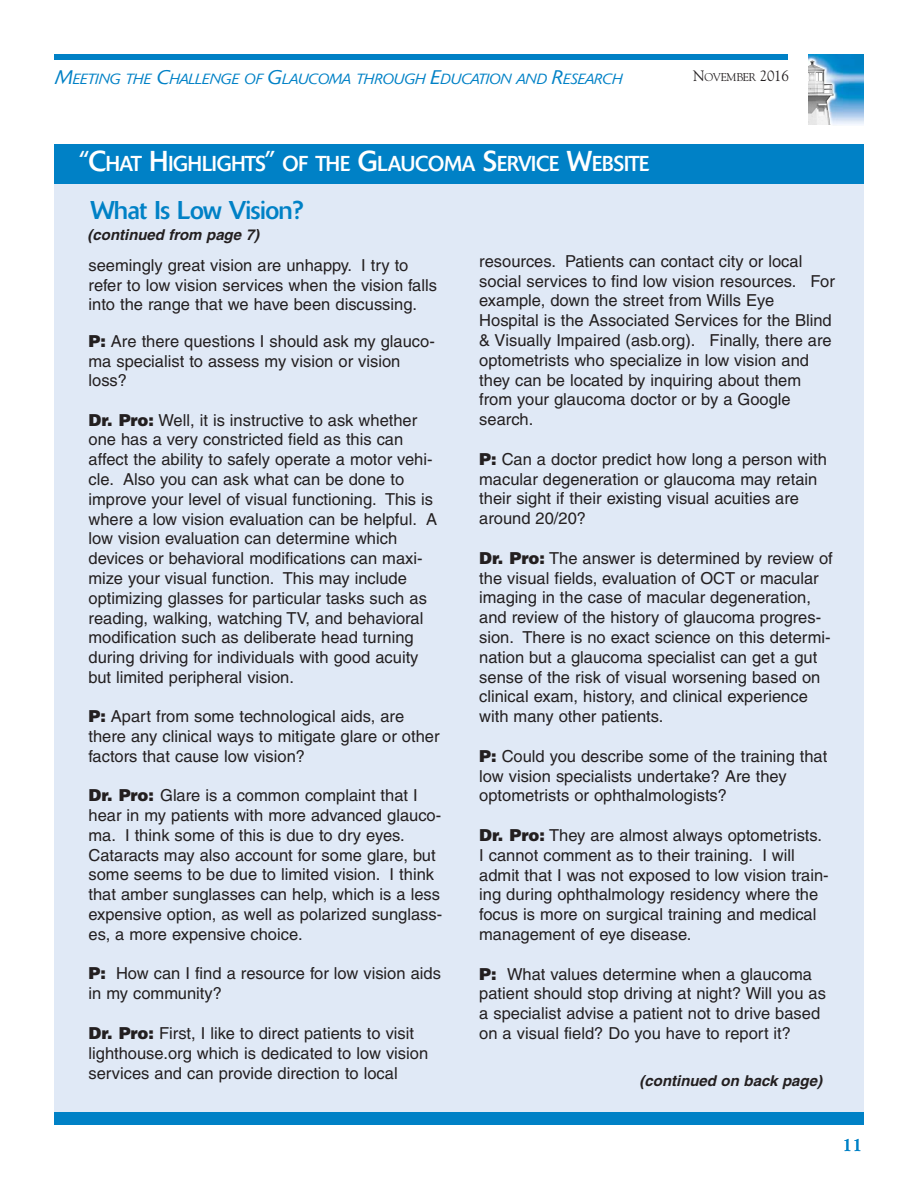
<style>
.page{position:relative;width:918px;height:1188px;background:#fff}
.page>*{position:absolute;margin:0;border:0;box-sizing:border-box;transform-origin:0 0}
.t1{font:25.5px "Delta";letter-spacing:-.025em;color:#0081c6}
.t2{font:21.3px "Delta";letter-spacing:-.01em;color:#fff;scale:.93 1}
.t3{font:700 18px "Goudy";color:#0081c6}
.t4{font:16.5px/19.8px "Helvetica";color:#231f20}
.t5{font:italic 700 15px "Helvetica";color:#231f20}
.t6{font:italic 300 14.7px "Delta";letter-spacing:-.01em;color:#0081c6}
.t7{font:11.25px "Goudy";letter-spacing:-.025em;color:#231f20}
.s1{font-size:19.5px}
.s2{font-size:15px}
.s3{font-size:28.5px}
.s4{font-weight:900}
</style>
<div class="page">
<div style="left:54px;top:54px;width:734px;height:6px;background:#0081c6"></div>
<img style="left:809px;top:54px;width:55px;height:71px">
<img style="left:809px;top:60px;width:26px;height:65px">
<div style="left:54px;top:1112px;width:810px;height:13px;background:#0081c6"></div>
<div style="left:54px;top:144px;width:810px;height:967px;background:#e0e9f6"></div>
<div style="left:54px;top:144px;width:810px;height:39px;background:#0081c6"></div>
<p class="t6" style="left:56px;top:74px;width:568px"><span class="s1">M</span>EETING THE <span class="s1">C</span>HALLENGE OF <span class="s1">G</span>LAUCOMA THROUGH <span class="s1">E</span>DUCATION AND <span class="s1">R</span>ESEARCH</p>
<p class="t7" style="left:693px;top:73px;width:97px"><span class="s2">N</span>OVEMBER <span class="s2">2016</span></p>
<p class="t2" style="left:79px;top:156px;width:615px"><span class="s3">“C</span>HAT <span class="s3">H</span>IGHLIGHTS<span class="s3">”</span> OF THE <span class="s3">G</span>LAUCOMA <span class="s3">S</span>ERVICE <span class="s3">W</span>EBSITE</p>
<h1 class="t1" style="left:91px;top:201px;width:214px">What Is Low Vision?</h1>
<p class="t5" style="left:88px;top:229px;width:176px">(continued from page 7)</p>
<p class="t4" style="left:89px;top:257px;width:350px">seemingly great vision are unhappy. I try to refer to low vision services when the vision falls into the range that we have been discussing.</p>
<p class="t4" style="left:89px;top:333px;width:348px"><span class="s4">P:</span> Are there questions I should ask my glauco&shy;ma specialist to assess my vision or vision loss?</p>
<p class="t4" style="left:89px;top:412px;width:350px"><span class="s4">Dr. Pro:</span> Well, it is instructive to ask whether one has a very constricted field as this can affect the ability to safely operate a motor vehi&shy;cle. Also you can ask what can be done to improve your level of visual functioning. This is where a low vision evaluation can be helpful. A low vision evaluation can determine which devices or behavioral modifications can maxi&shy;mize your visual function. This may include optimizing glasses for particular tasks such as reading, walking, watching TV, and behavioral modification such as deliberate head turning during driving for individuals with good acuity but limited peripheral vision.</p>
<p class="t4" style="left:89px;top:708px;width:353px"><span class="s4">P:</span> Apart from some technological aids, are there any clinical ways to mitigate glare or other factors that cause low vision?</p>
<p class="t4" style="left:89px;top:787px;width:355px"><span class="s4">Dr. Pro:</span> Glare is a common complaint that I hear in my patients with more advanced glauco&shy;ma. I think some of this is due to dry eyes.<br>Cataracts may also account for some glare, but some seems to be due to limited vision. I think that amber sunglasses can help, which is a less expensive option, as well as polarized sunglass&shy;es, a more expensive choice.</p>
<p class="t4" style="left:89px;top:965px;width:354px"><span class="s4">P:</span> How can I find a resource for low vision aids in my community?</p>
<p class="t4" style="left:89px;top:1025px;width:341px"><span class="s4">Dr. Pro:</span> First, I like to direct patients to visit lighthouse.org which is dedicated to low vision services and can provide direction to local</p>
<p class="t4" style="left:479px;top:253px;width:357px">resources. Patients can contact city or local social services to find low vision resources. For example, down the street from Wills Eye Hospital is the Associated Services for the Blind &amp; Visually Impaired (asb.org). Finally, there are optometrists who specialize in low vision and they can be located by inquiring about them from your glaucoma doctor or by a Google search.</p>
<p class="t4" style="left:479px;top:451px;width:349px"><span class="s4">P:</span> Can a doctor predict how long a person with macular degeneration or glaucoma may retain their sight if their existing visual acuities are around 20/20?</p>
<p class="t4" style="left:479px;top:550px;width:355px"><span class="s4">Dr. Pro:</span> The answer is determined by review of the visual fields, evaluation of OCT or macular imaging in the case of macular degeneration, and review of the history of glaucoma progres&shy;sion. There is no exact science on this determi&shy;nation but a glaucoma specialist can get a gut sense of the risk of visual worsening based on clinical exam, history, and clinical experience with many other patients.</p>
<p class="t4" style="left:479px;top:748px;width:350px"><span class="s4">P:</span> Could you describe some of the training that low vision specialists undertake? Are they optometrists or ophthalmologists?</p>
<p class="t4" style="left:479px;top:827px;width:351px"><span class="s4">Dr. Pro:</span> They are almost always optometrists.<br>I cannot comment as to their training. I will admit that I was not exposed to low vision train&shy;ing during ophthalmology residency where the focus is more on surgical training and medical management of eye disease.</p>
<p class="t4" style="left:479px;top:966px;width:348px"><span class="s4">P:</span> What values determine when a glaucoma patient should stop driving at night? Will you as a specialist advise a patient not to drive based on a visual field? Do you have to report it?</p>
<p class="t5" style="left:640px;top:1075px;width:187px">(continued on back page)</p>
<p class="t3" style="left:842px;top:1138px;width:22px">11</p>
</div>
